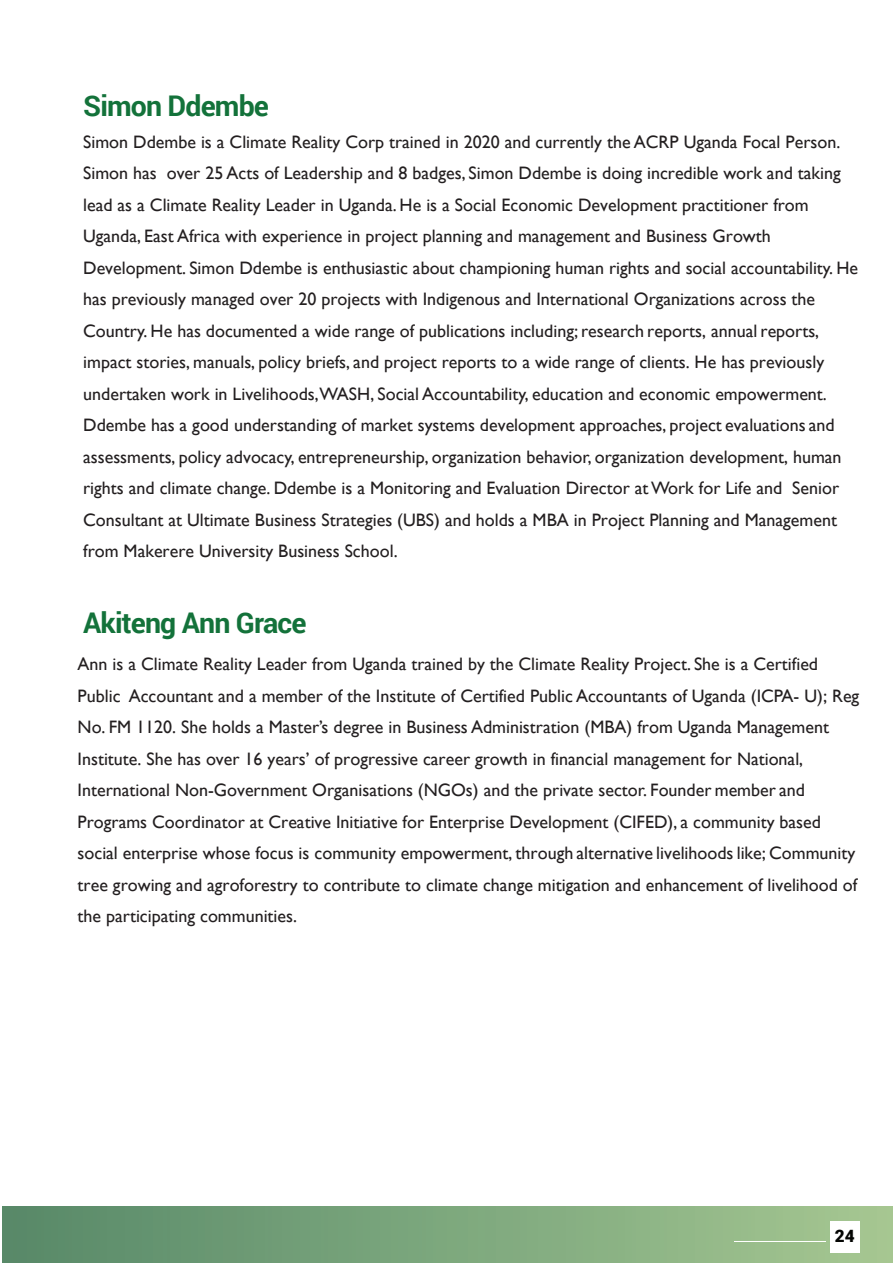
<style>
.page{position:relative;width:893px;height:1263px;background:#fff}
.page>*{position:absolute;margin:0;border:0;box-sizing:border-box;transform-origin:0 0}
.t1{font:700 28.5px "Roboto";letter-spacing:-.03em;color:#13723a}
.t2{font:18px/31.5px "Gill Sans";color:#231f20}
.t3{font:900 17.1px "Roboto";color:#040503}
</style>
<div class="page">
<div style="left:2px;top:1206px;width:891px;height:57px;background:linear-gradient(to right,#568968,#a6c793)"></div>
<div style="left:830px;top:1221px;width:29px;height:31px;background:#fff"></div>
<hr style="left:734px;top:1241px;width:91px;height:1px;background:#fff">
<h1 class="t1" style="left:83px;top:86px;width:187px">Simon Ddembe</h1>
<p class="t2" style="left:83px;top:126px;width:776px">Simon Ddembe is a Climate Reality Corp trained in 2020 and currently the ACRP Uganda Focal Person.<br>Simon has over 25 Acts of Leadership and 8 badges, Simon Ddembe is doing incredible work and taking lead as a Climate Reality Leader in Uganda. He is a Social Economic Development practitioner from Uganda, East Africa with experience in project planning and management and Business Growth Development. Simon Ddembe is enthusiastic about championing human rights and social accountability. He has previously managed over 20 projects with Indigenous and International Organizations across the Country. He has documented a wide range of publications including; research reports, annual reports, impact stories, manuals, policy briefs, and project reports to a wide range of clients. He has previously undertaken work in Livelihoods, WASH, Social Accountability, education and economic empowerment.<br>Ddembe has a good understanding of market systems development approaches, project evaluations and assessments, policy advocacy, entrepreneurship, organization behavior, organization development, human rights and climate change. Ddembe is a Monitoring and Evaluation Director at Work for Life and Senior Consultant at Ultimate Business Strategies (UBS) and holds a MBA in Project Planning and Management from Makerere University Business School.</p>
<h1 class="t1" style="left:83px;top:603px;width:225px">Akiteng Ann Grace</h1>
<p class="t2" style="left:78px;top:649px;width:783px">Ann is a Climate Reality Leader from Uganda trained by the Climate Reality Project. She is a Certified Public Accountant and a member of the Institute of Certified Public Accountants of Uganda (ICPA- U); Reg No. FM 1120. She holds a Master’s degree in Business Administration (MBA) from Uganda Management Institute. She has over 16 years’ of progressive career growth in financial management for National, International Non-Government Organisations (NGOs) and the private sector. Founder member and Programs Coordinator at Creative Initiative for Enterprise Development (CIFED), a community based social enterprise whose focus is community empowerment, through alternative livelihoods like; Community tree growing and agroforestry to contribute to climate change mitigation and enhancement of livelihood of the participating communities.</p>
<p class="t3" style="left:835px;top:1224px;width:21px">24</p>
</div>
